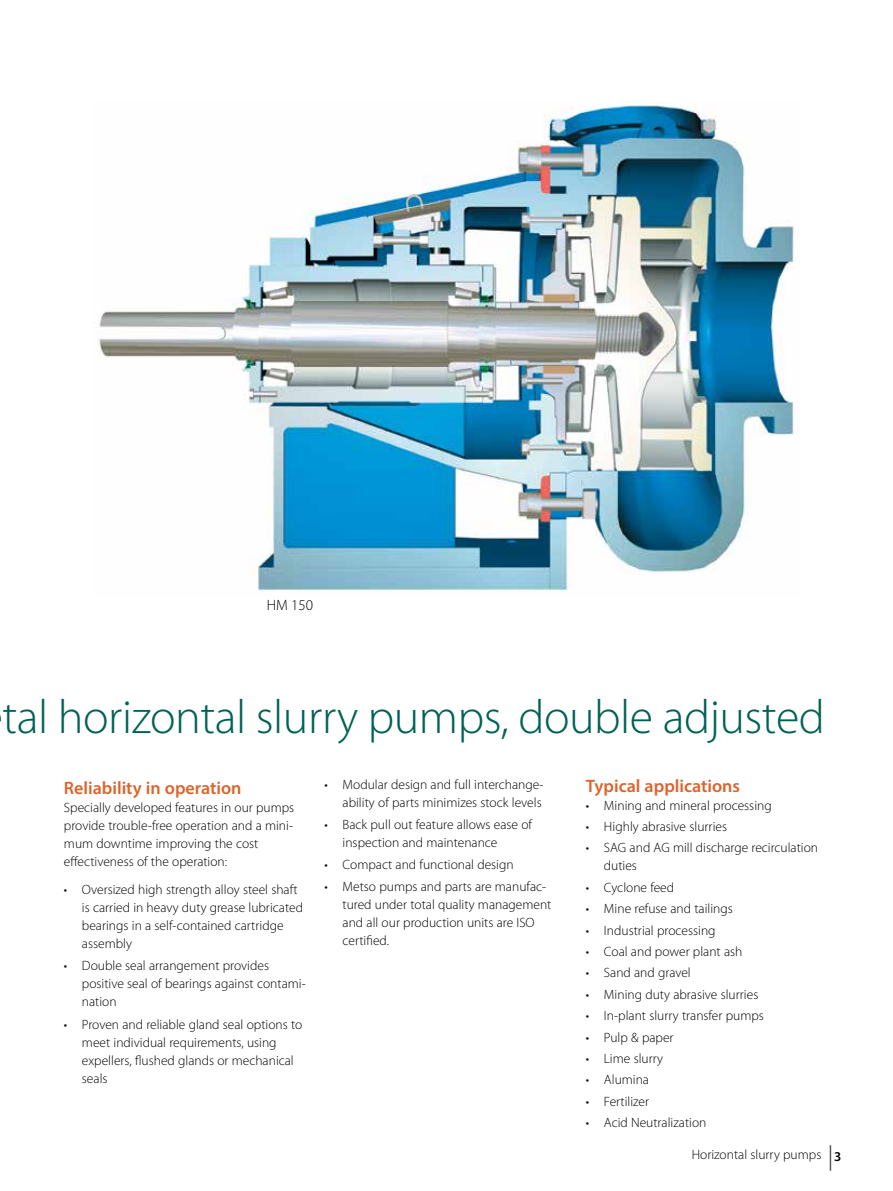
<style>
.page{position:relative;width:893px;height:1191px;background:#fff}
.page>*{position:absolute;margin:0;border:0;box-sizing:border-box;transform-origin:0 0}
.t1{font:300 48px "Myriad Pro";letter-spacing:-.01em;color:#006253}
.t2{font:600 18px "Myriad Pro";color:#dc642d}
.t3{font:300 15px "Myriad Pro";color:#000}
.t4{font:300 13.5px/18px "Myriad Pro";color:#000}
.s1{font-weight:600}
</style>
<div class="page">
<img style="left:95px;top:105px;width:700px;height:486px">
<svg style="left:830px;top:1145px;width:1px;height:25px"></svg>
<p class="t3" style="left:267px;top:596px;width:48px">HM 150</p>
<h1 class="t1" style="left:2px;top:690px;width:824px">tal horizontal slurry pumps, double adjusted</h1>
<h2 class="t2" style="left:64px;top:776px;width:179px">Reliability in operation</h2>
<p class="t4" style="left:64px;top:798px;width:232px">Specially developed features in our pumps provide trouble-free operation and a mini&shy;mum downtime improving the cost effectiveness of the operation:</p>
<p class="t4" style="left:82px;top:880px;width:223px;text-indent:-18px">• Oversized high strength alloy steel shaft is carried in heavy duty grease lubricated bearings in a self-contained cartridge assembly</p>
<p class="t4" style="left:82px;top:957px;width:225px;text-indent:-18px">• Double seal arrangement provides positive seal of bearings against contami&shy;nation</p>
<p class="t4" style="left:82px;top:1015px;width:222px;text-indent:-18px">• Proven and reliable gland seal options to meet individual requirements, using expellers, flushed glands or mechanical seals</p>
<p class="t4" style="left:325px;top:775px;width:221px;text-align:right">• Modular design and full interchange&shy;ability of parts minimizes stock levels</p>
<p class="t4" style="left:343px;top:815px;width:191px;text-indent:-18px">• Back pull out feature allows ease of inspection and maintenance</p>
<p class="t4" style="left:325px;top:856px;width:190px">• Compact and functional design</p>
<p class="t4" style="left:343px;top:878px;width:210px;text-indent:-18px">• Metso pumps and parts are manufac&shy;tured under total quality management and all our production units are ISO certified.</p>
<h2 class="t2" style="left:586px;top:774px;width:156px">Typical applications</h2>
<p class="t4" style="left:586px;top:796px;width:187px">• Mining and mineral processing</p>
<p class="t4" style="left:586px;top:817px;width:143px">• Highly abrasive slurries</p>
<p class="t4" style="left:604px;top:839px;width:216px;text-indent:-18px">• SAG and AG mill discharge recirculation duties</p>
<p class="t4" style="left:586px;top:878px;width:90px">• Cyclone feed</p>
<p class="t4" style="left:586px;top:900px;width:148px">• Mine refuse and tailings</p>
<p class="t4" style="left:586px;top:921px;width:131px">• Industrial processing</p>
<p class="t4" style="left:586px;top:942px;width:158px">• Coal and power plant ash</p>
<p class="t4" style="left:586px;top:964px;width:106px">• Sand and gravel</p>
<p class="t4" style="left:586px;top:985px;width:174px">• Mining duty abrasive slurries</p>
<p class="t4" style="left:586px;top:1007px;width:179px">• In-plant slurry transfer pumps</p>
<p class="t4" style="left:586px;top:1028px;width:89px">• Pulp &amp; paper</p>
<p class="t4" style="left:586px;top:1049px;width:79px">• Lime slurry</p>
<p class="t4" style="left:586px;top:1071px;width:65px">• Alumina</p>
<p class="t4" style="left:586px;top:1092px;width:65px">• Fertilizer</p>
<p class="t4" style="left:586px;top:1114px;width:122px">• Acid Neutralization</p>
<p class="t4" style="left:692px;top:1146px;width:151px">Horizontal slurry pumps <span class="s1">3</span></p>
</div>
